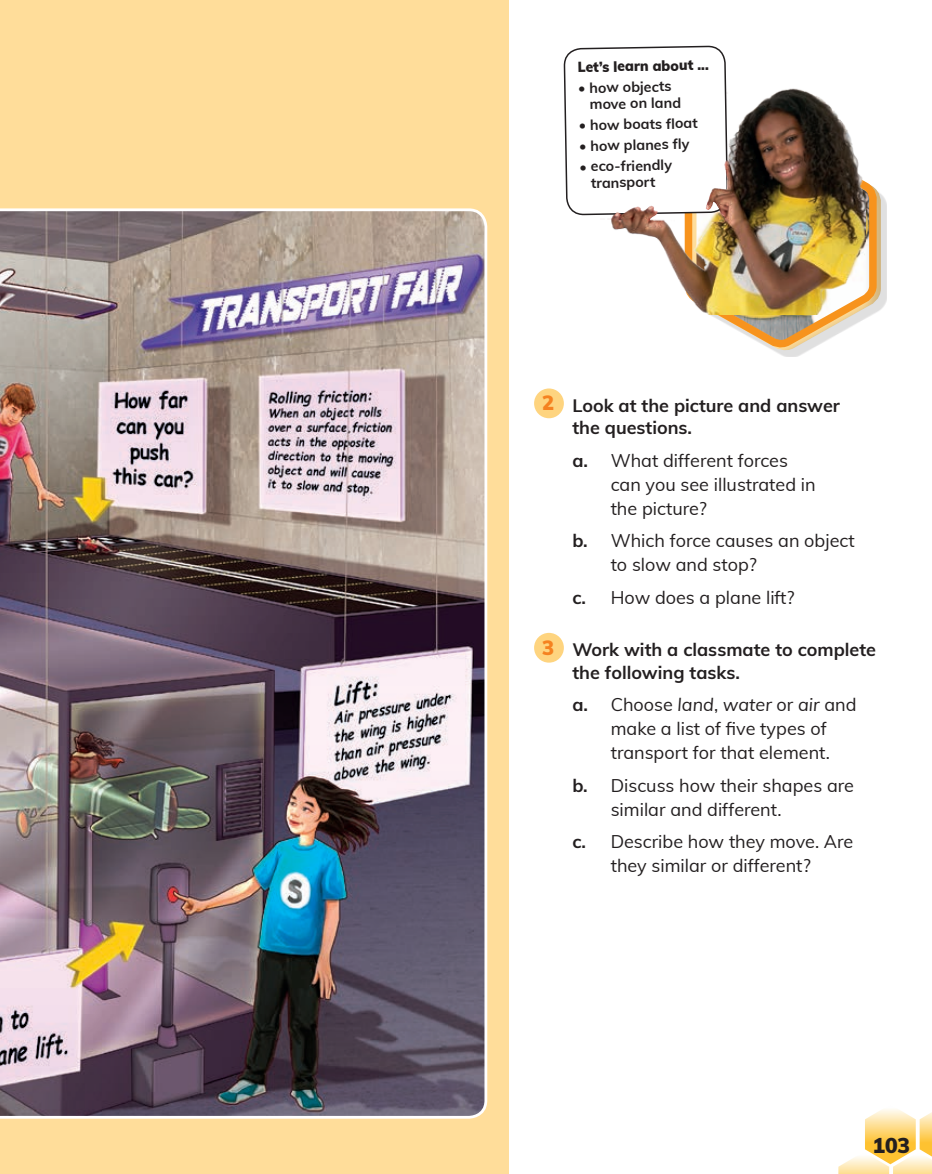
<style>
.page{position:relative;width:932px;height:1174px;background:#fff}
.page>*{position:absolute;margin:0;border:0;box-sizing:border-box;transform-origin:0 0}
.t1{font:900 21px "Muli";color:#231f20}
.t2{font:900 20.1px "Muli";color:#f58220}
._02_ACTIVIDADES_FINA{font:18px/24px "Muli";color:#231f20}
._02-ACTIVIDADES{font:700 18px/22.5px "Muli";color:#231f20}
._00_Lets_learn_térmi{font:700 14.25px/16.5px "Muli";color:#231f20}
._00_Lets_learn{font:900 14.25px "Muli";color:#231f20}
.s1{font-weight:700}
.s2{font-style:italic}
</style>
<div class="page">
<svg style="left:838px;top:1109px;width:93px;height:65px"></svg>
<div style="left:0;top:0;width:508px;height:1174px;background:#ffdd9a"></div>
<div style="left:534px;top:388px;width:29px;height:30px;background:#fed47f;border-radius:50%"></div>
<div style="left:534px;top:633px;width:29px;height:29px;background:#fed47f;border-radius:50%"></div>
<div style="left:694px;top:146px;width:192px;height:210px;background:#231f20;opacity:.14"></div>
<img style="left:0;top:208px;width:487px;height:910px">
<img style="left:564px;top:45px;width:317px;height:307px">
<img style="left:612px;top:160px;width:152px;height:89px">
<p class="_00_Lets_learn" style="left:577px;top:56px;width:133px;rotate:-1deg">Let’s learn about ...</p>
<p class="_00_Lets_learn_térmi" style="left:589px;top:79px;width:93px;text-indent:-11px;rotate:-1deg">• how objects move on land</p>
<p class="_00_Lets_learn_térmi" style="left:578px;top:116px;width:120px;rotate:-1deg">• how boats fl oat</p>
<p class="_00_Lets_learn_térmi" style="left:578px;top:137px;width:112px;rotate:-1deg">• how planes fl y</p>
<p class="_00_Lets_learn_térmi" style="left:579px;top:158px;width:94px;text-align:center;rotate:-1deg">• eco-friendly transport</p>
<p class="t2" style="left:542px;top:388px;width:14px">2</p>
<p class="_02-ACTIVIDADES" style="left:572px;top:393px;width:269px">Look at the picture and answer the questions.</p>
<p class="_02_ACTIVIDADES_FINA" style="left:610px;top:447px;width:206px;text-indent:-38px"><span class="s1">a.</span> What different forces can you see illustrated in the picture?</p>
<p class="_02_ACTIVIDADES_FINA" style="left:610px;top:528px;width:245px;text-indent:-38px"><span class="s1">b.</span> Which force causes an object to slow and stop?</p>
<p class="_02_ACTIVIDADES_FINA" style="left:572px;top:584px;width:224px"><span class="s1">c.</span> How does a plane lift?</p>
<p class="t2" style="left:542px;top:632px;width:14px">3</p>
<p class="_02-ACTIVIDADES" style="left:572px;top:637px;width:305px">Work with a classmate to complete the following tasks.</p>
<p class="_02_ACTIVIDADES_FINA" style="left:610px;top:692px;width:247px;text-indent:-38px"><span class="s1">a.</span> Choose <span class="s2">land</span>, <span class="s2">water</span> or <span class="s2">air</span> and make a list of five types of transport for that element.</p>
<p class="_02_ACTIVIDADES_FINA" style="left:610px;top:772px;width:245px;text-indent:-38px"><span class="s1">b.</span> Discuss how their shapes are similar and different.</p>
<p class="_02_ACTIVIDADES_FINA" style="left:572px;top:829px;width:282px;text-align:center"><span class="s1">c.</span> Describe how they move. Are they similar or different?</p>
<p class="t1" style="left:872px;top:1129px;width:39px">103</p>
</div>
